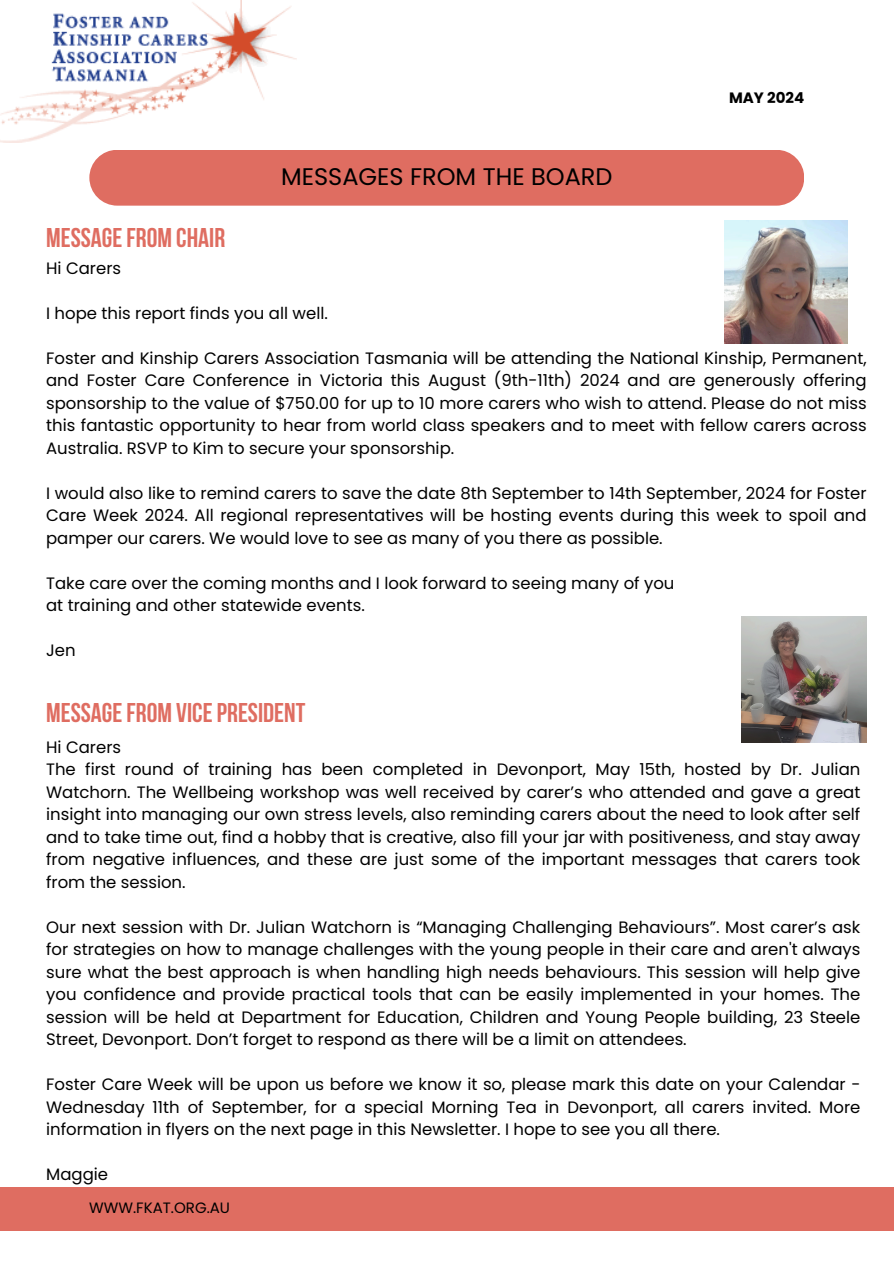
<style>
.page{position:relative;width:894px;height:1264px;background:#fff}
.page>*{position:absolute;margin:0;border:0;box-sizing:border-box;transform-origin:0 0}
.t1{font:700 27px "Bebas Neue";color:#df6d61}
.t2{font:24px "Poppins";color:#000}
.t3{font:16.5px/22.5px "Poppins";color:#000;text-align:justify}
.t4{font:15px "Poppins";color:#000}
.t5{font:700 15px "Poppins";color:#000}
</style>
<div class="page">
<div style="left:89px;top:150px;width:715px;height:56px;background:#df6d61;border-radius:28px"></div>
<div style="left:0;top:1187px;width:893px;height:43px;background:#df6d61"></div>
<svg style="left:847px;top:220px;width:1px;height:124px"></svg>
<img style="left:0;top:0;width:296px;height:143px">
<img style="left:724px;top:221px;width:123px;height:122px">
<img style="left:741px;top:616px;width:125px;height:126px">
<h1 class="t1" style="left:46px;top:227px;width:180px">MESSAGEFROM CHAIR</h1>
<p class="t2" style="left:281px;top:159px;width:332px">MESSAGES FROM THE BOARD</p>
<p class="t5" style="left:728px;top:87px;width:77px">MAY 2024</p>
<p class="t3" style="left:46px;top:257px;width:76px">Hi Carers</p>
<h1 class="t3" style="left:46px;top:302px;width:283px">I hope this report finds you all well.</h1>
<p class="t3" style="left:46px;top:347px;width:821px">Foster and Kinship Carers Association Tasmania will be attending the National Kinship, Permanent, and Foster Care Conference in Victoria this August (9th-11th) 2024 and are generously offering sponsorship to the value of $750.00 for up to 10 more carers who wish to attend. Please do not miss this fantastic opportunity to hear from world class speakers and to meet with fellow carers across Australia. RSVP to Kim to secure your sponsorship.</p>
<p class="t3" style="left:46px;top:482px;width:821px">I would also like to remind carers to save the date 8th September to 14th September, 2024 for Foster Care Week 2024. All regional representatives will be hosting events during this week to spoil and pamper our carers. We would love to see as many of you there as possible.</p>
<p class="t3" style="left:46px;top:572px;width:629px">Take care over the coming months and I look forward to seeing many of you</p>
<p class="t3" style="left:46px;top:594px;width:320px">at training and other statewide events.</p>
<p class="t3" style="left:46px;top:639px;width:31px">Jen</p>
<p class="t1" style="left:46px;top:701px;width:260px">MESSAGEFROM VICE PRESIDENT</p>
<p class="t3" style="left:46px;top:735px;width:76px">Hi Carers</p>
<p class="t3" style="left:46px;top:758px;width:815px">The first round of training has been completed in Devonport, May 15th, hosted by Dr. Julian Watchorn. The Wellbeing workshop was well received by carer’s who attended and gave a great insight into managing our own stress levels, also reminding carers about the need to look after self and to take time out, find a hobby that is creative, also fill your jar with positiveness, and stay away from negative influences, and these are just some of the important messages that carers took from the session.</p>
<p class="t3" style="left:46px;top:915px;width:815px">Our next session with Dr. Julian Watchorn is “Managing Challenging Behaviours”. Most carer’s ask for strategies on how to manage challenges with the young people in their care and aren't always sure what the best approach is when handling high needs behaviours. This session will help give you confidence and provide practical tools that can be easily implemented in your homes. The session will be held at Department for Education, Children and Young People building, 23 Steele Street, Devonport. Don’t forget to respond as there will be a limit on attendees.</p>
<p class="t3" style="left:46px;top:1073px;width:815px">Foster Care Week will be upon us before we know it so, please mark this date on your Calendar - Wednesday 11th of September, for a special Morning Tea in Devonport, all carers invited. More information in flyers on the next page in this Newsletter. I hope to see you all there.</p>
<p class="t3" style="left:46px;top:1163px;width:63px">Maggie</p>
<p class="t4" style="left:89px;top:1197px;width:142px">WWW.FKAT.ORG.AU</p>
</div>
